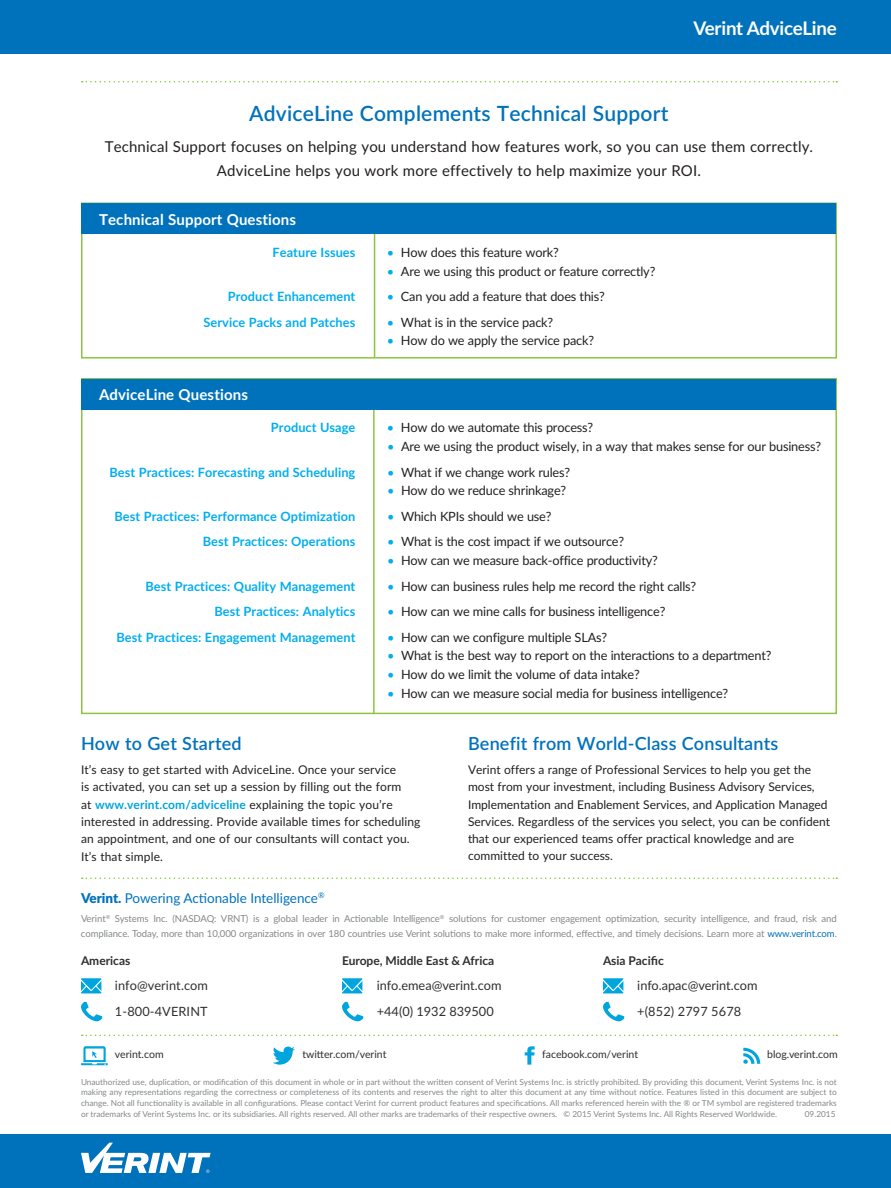
<style>
.page{position:relative;width:891px;height:1188px;background:#fff}
.page>*{position:absolute;margin:0;border:0;box-sizing:border-box;transform-origin:0 0}
.t1{font:600 21px "Lato";letter-spacing:.01em;color:#0072bc}
.t2{font:700 18.75px "Lato";letter-spacing:-.01em;color:#fff}
.t3{font:600 18px "Lato";letter-spacing:.01em;color:#0072bc}
.t4{font:15px/24px "Lato";letter-spacing:.01em;color:#231f20;text-align:center}
.t5{font:700 15px "Lato";letter-spacing:.01em;color:#fff}
.t6{font:13.5px "Lato";color:#0072bc}
.t7{font:12.75px "Lato";letter-spacing:-.015em;color:#231f20}
.t8{font:700 12.75px "Lato";letter-spacing:.005em;color:#00aeef}
.t9{font:12.75px/25.5px "Lato";color:#312f30}
.t10{font:12px/17.4px "Lato";color:#231f20}
.t11{font:700 12px "Lato";color:#312f30}
.t12{font:10.5px "Lato";color:#312f30}
.t13{font:9.6px/15px "Lato";letter-spacing:-.01em;color:#86888b}
.t14{font:8.25px/10.6px "Lato";color:#86888b;text-align:justify}
.s1{color:#00aeef}
.s2{font-weight:700;color:#00a5de}
.s3{font-weight:900}
.s4{color:#0072bc}
</style>
<div class="page">
<div style="left:0;top:0;width:891px;height:54px;background:#0072bc"></div>
<div style="left:0;top:1134px;width:891px;height:54px;background:#0072bc"></div>
<svg style="left:82px;top:81px;width:755px;height:1px"></svg>
<svg style="left:81px;top:1143px;width:130px;height:30px"></svg>
<svg style="left:81px;top:1002px;width:21px;height:19px"></svg>
<svg style="left:81px;top:978px;width:20px;height:15px"></svg>
<svg style="left:82px;top:878px;width:755px;height:1px"></svg>
<svg style="left:82px;top:1035px;width:755px;height:1px"></svg>
<svg style="left:342px;top:1002px;width:21px;height:19px"></svg>
<svg style="left:342px;top:978px;width:20px;height:15px"></svg>
<svg style="left:603px;top:1002px;width:21px;height:19px"></svg>
<svg style="left:603px;top:978px;width:20px;height:15px"></svg>
<svg style="left:81px;top:1046px;width:27px;height:19px"></svg>
<svg style="left:273px;top:1047px;width:22px;height:18px"></svg>
<svg style="left:525px;top:1046px;width:10px;height:19px"></svg>
<svg style="left:743px;top:1048px;width:17px;height:16px"></svg>
<div style="left:81px;top:202px;width:756px;height:157px;border:2px solid #8bc63e"></div>
<hr style="left:374px;top:233px;width:1px;height:124px;background:#8bc63e">
<div style="left:82px;top:203px;width:754px;height:31px;background:#0072bc"></div>
<hr style="left:373px;top:409px;width:2px;height:305px;background:#8bc63e">
<div style="left:82px;top:379px;width:754px;height:30px;background:#0072bc"></div>
<h2 class="t2" style="left:693px;top:14px;width:145px">Verint AdviceLine</h2>
<h1 class="t1" style="left:249px;top:98px;width:421px">AdviceLine Complements Technical Support</h1>
<h3 class="t4" style="left:105px;top:133px;width:710px">Technical Support focuses on helping you understand how features work, so you can use them correctly.<br>AdviceLine helps you work more effectively to help maximize your ROI.</h3>
<h3 class="t5" style="left:99px;top:208px;width:199px">Technical Support Questions</h3>
<h3 class="t8" style="left:273px;top:243px;width:84px">Feature Issues</h3>
<h3 class="t7" style="left:387px;top:243px;width:173px"><span class="s1">•</span> How does this feature work?</h3>
<h3 class="t7" style="left:387px;top:262px;width:270px"><span class="s1">•</span> Are we using this product or feature correctly?</h3>
<h3 class="t8" style="left:228px;top:287px;width:129px">Product Enhancement</h3>
<h3 class="t7" style="left:387px;top:287px;width:219px"><span class="s1">•</span> Can you add a feature that does this?</h3>
<h3 class="t8" style="left:204px;top:313px;width:153px">Service Packs and Patches</h3>
<h3 class="t7" style="left:387px;top:313px;width:168px"><span class="s1">•</span> What is in the service pack?</h3>
<h3 class="t7" style="left:387px;top:332px;width:209px"><span class="s1">•</span> How do we apply the service pack?</h3>
<h3 class="t5" style="left:99px;top:384px;width:151px">AdviceLine Questions</h3>
<h3 class="t8" style="left:271px;top:418px;width:86px">Product Usage</h3>
<h3 class="t7" style="left:387px;top:419px;width:208px"><span class="s1">•</span> How do we automate this process?</h3>
<h3 class="t7" style="left:387px;top:437px;width:436px"><span class="s1">•</span> Are we using the product wisely, in a way that makes sense for our business?</h3>
<h3 class="t8" style="left:110px;top:463px;width:247px">Best Practices: Forecasting and Scheduling</h3>
<h3 class="t7" style="left:387px;top:463px;width:185px"><span class="s1">•</span> What if we change work rules?</h3>
<h3 class="t7" style="left:387px;top:482px;width:181px"><span class="s1">•</span> How do we reduce shrinkage?</h3>
<h3 class="t8" style="left:114px;top:507px;width:242px">Best Practices: Performance Optimization</h3>
<h3 class="t7" style="left:387px;top:507px;width:166px"><span class="s1">•</span> Which KPIs should we use?</h3>
<h3 class="t8" style="left:203px;top:532px;width:154px">Best Practices: Operations</h3>
<h3 class="t7" style="left:387px;top:533px;width:239px"><span class="s1">•</span> What is the cost impact if we outsource?</h3>
<h3 class="t7" style="left:387px;top:551px;width:272px"><span class="s1">•</span> How can we measure back-office productivity?</h3>
<h3 class="t8" style="left:146px;top:577px;width:211px">Best Practices: Quality Management</h3>
<h3 class="t7" style="left:387px;top:577px;width:311px"><span class="s1">•</span> How can business rules help me record the right calls?</h3>
<h3 class="t8" style="left:214px;top:602px;width:143px">Best Practices: Analytics</h3>
<h3 class="t7" style="left:387px;top:602px;width:280px"><span class="s1">•</span> How can we mine calls for business intelligence?</h3>
<h3 class="t8" style="left:117px;top:628px;width:240px">Best Practices: Engagement Management</h3>
<h3 class="t7" style="left:387px;top:628px;width:222px"><span class="s1">•</span> How can we configure multiple SLAs?</h3>
<h3 class="t7" style="left:387px;top:647px;width:386px"><span class="s1">•</span> What is the best way to report on the interactions to a department?</h3>
<h3 class="t7" style="left:387px;top:665px;width:254px"><span class="s1">•</span> How do we limit the volume of data intake?</h3>
<h3 class="t7" style="left:387px;top:684px;width:343px"><span class="s1">•</span> How can we measure social media for business intelligence?</h3>
<h3 class="t3" style="left:81px;top:731px;width:162px">How to Get Started</h3>
<p class="t10" style="left:81px;top:761px;width:341px">It’s easy to get started with AdviceLine. Once your service<br>is activated, you can set up a session by filling out the form<br>at <span class="s2">www.verint.com/adviceline</span> explaining the topic you’re interested in addressing. Provide available times for scheduling an appointment, and one of our consultants will contact you.<br>It’s that simple.</p>
<h3 class="t3" style="left:468px;top:731px;width:312px">Benefit from World-Class Consultants</h3>
<p class="t10" style="left:468px;top:761px;width:364px">Verint offers a range of Professional Services to help you get the most from your investment, including Business Advisory Services, Implementation and Enablement Services, and Application Managed Services. Regardless of the services you select, you can be confident that our experienced teams offer practical knowledge and are committed to your success.</p>
<h3 class="t6" style="left:81px;top:888px;width:245px"><span class="s3">Verint.</span> Powering Actionable Intelligence<sup>®</sup></h3>
<p class="t13" style="left:81px;top:911px;width:757px">Verint<sup>®</sup> Systems Inc. (NASDAQ: VRNT) is a global leader in Actionable Intelligence<sup>®</sup> solutions for customer engagement optimization, security intelligence, and fraud, risk and compliance. Today, more than 10,000 organizations in over 180 countries use Verint solutions to make more informed, effective, and timely decisions. Learn more at <span class="s4">www.verint.com</span>.</p>
<h3 class="t11" style="left:81px;top:952px;width:51px">Americas</h3>
<h3 class="t11" style="left:342px;top:952px;width:154px">Europe, Middle East &amp; Africa</h3>
<h3 class="t11" style="left:603px;top:952px;width:62px">Asia Pacific</h3>
<h3 class="t9" style="left:115px;top:972px;width:95px">info@verint.com<br>1-800-4VERINT</h3>
<h3 class="t9" style="left:377px;top:972px;width:126px">info.emea@verint.com +44(0) 1932 839500</h3>
<h3 class="t9" style="left:637px;top:972px;width:122px">info.apac@verint.com +(852) 2797 5678</h3>
<p class="t12" style="left:115px;top:1047px;width:50px">verint.com</p>
<p class="t12" style="left:302px;top:1047px;width:86px">twitter.com/verint</p>
<p class="t12" style="left:542px;top:1047px;width:97px">facebook.com/verint</p>
<p class="t12" style="left:767px;top:1047px;width:72px">blog.verint.com</p>
<p class="t14" style="left:81px;top:1076px;width:757px">Unauthorized use, duplication, or modification of this document in whole or in part without the written consent of Verint Systems Inc. is strictly prohibited. By providing this document, Verint Systems Inc. is not making any representations regarding the correctness or completeness of its contents and reserves the right to alter this document at any time without notice. Features listed in this document are subject to change. Not all functionality is available in all configurations. Please contact Verint for current product features and specifications. All marks referenced herein with the ® or TM symbol are registered trademarks or trademarks of Verint Systems Inc. or its subsidiaries. All rights reserved. All other marks are trademarks of their respective owners. © 2015 Verint Systems Inc. All Rights Reserved Worldwide.</p>
<p class="t14" style="left:805px;top:1108px;width:32px">09.2015</p>
</div>
